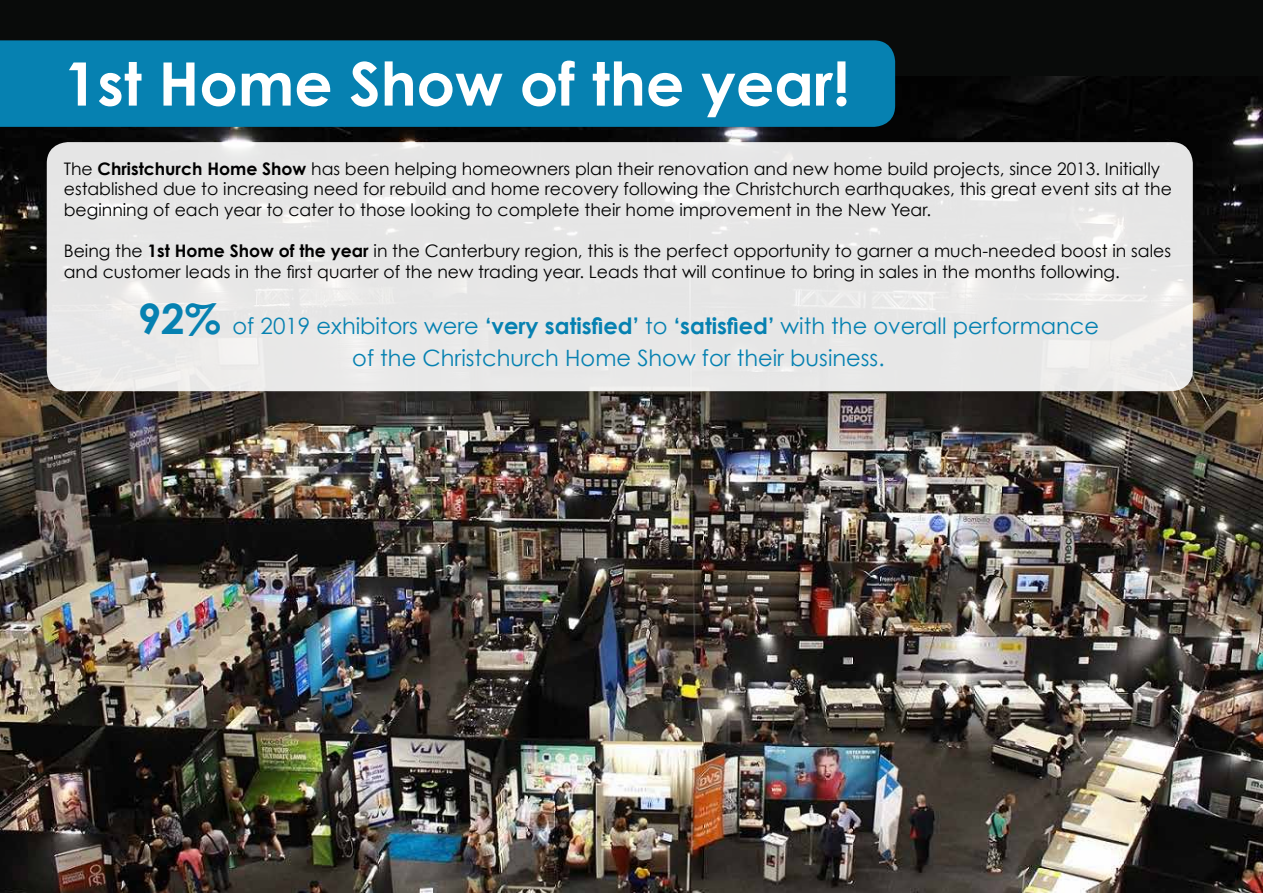
<style>
.page{position:relative;width:1263px;height:893px;background:#fff}
.page>*{position:absolute;margin:0;border:0;box-sizing:border-box;transform-origin:0 0}
.t1{font:700 60px "Century Gothic";color:#fff}
.t2{font:22.5px/31.2px "Century Gothic";color:#0681b1;text-align:center}
.t3{font:17.25px/20.7px "Century Gothic";color:#000}
.s1{font-weight:700}
.s2{font-weight:700;font-size:42px}
</style>
<div class="page">
<div style="left:0;top:0;width:1263px;height:89px;background:#090b0a"></div>
<img style="left:0;top:77px;width:1263px;height:816px">
<div style="left:0;top:40px;width:895px;height:87px;background:#0681b1"></div>
<div style="left:47px;top:142px;width:1146px;height:249px;background:#e6e6e6;border-radius:21px"></div>
<h1 class="t1" style="left:64px;top:38px;width:788px">1st Home Show of the year!</h1>
<p class="t3" style="left:64px;top:158px;width:1109px">The <span class="s1">Christchurch Home Show</span> has been helping homeowners plan their renovation and new home build projects, since 2013. Initially established due to increasing need for rebuild and home recovery following the Christchurch earthquakes, this great event sits at the beginning of each year to cater to those looking to complete their home improvement in the New Year.</p>
<p class="t3" style="left:64px;top:240px;width:1109px">Being the <span class="s1">1st Home Show of the year</span> in the Canterbury region, this is the perfect opportunity to garner a much-needed boost in sales and customer leads in the first quarter of the new trading year. Leads that will continue to bring in sales in the months following.</p>
<h2 class="t2" style="left:138px;top:310px;width:963px"><span class="s2">92%</span> of 2019 exhibitors were <span class="s1">‘very satisfied’</span> to <span class="s1">‘satisfied’</span> with the overall performance of the Christchurch Home Show for their business.</h2>
</div>
